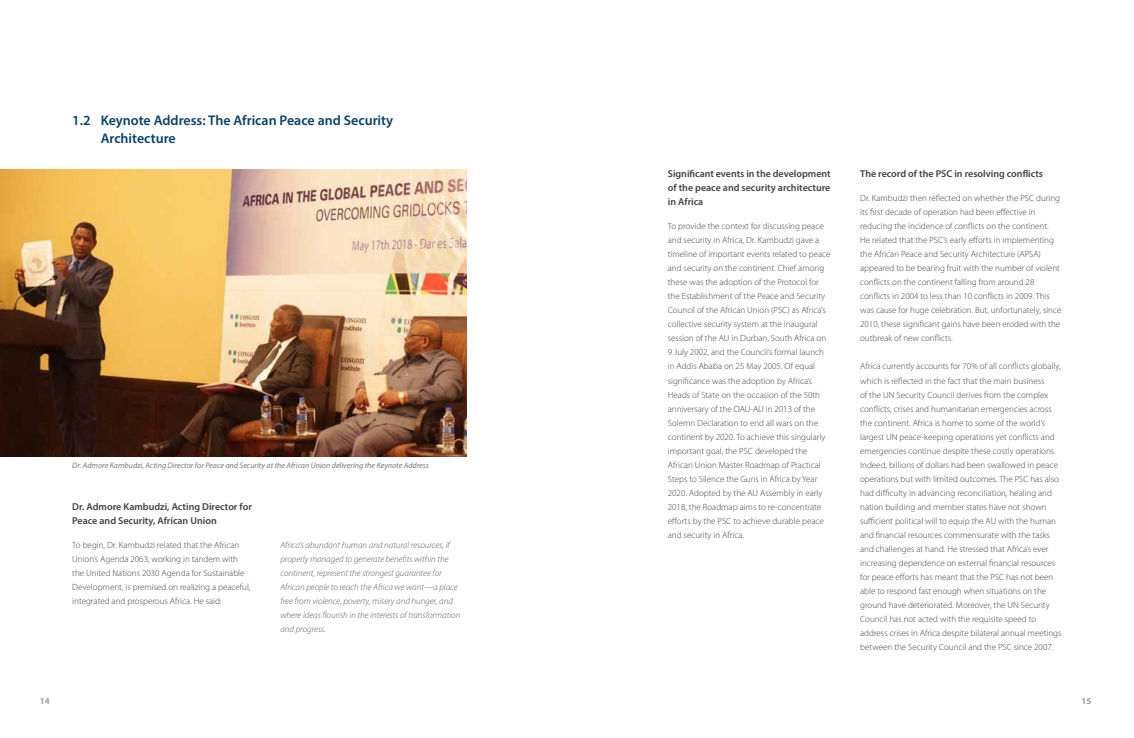
<style>
.page{position:relative;width:1134px;height:738px;background:#fff}
.page>*{position:absolute;margin:0;border:0;box-sizing:border-box;transform-origin:0 0}
.t1{font:600 14px/18px "Myriad Pro";color:#0a4068}
.t2{font:600 10px/14px "Myriad Pro";color:#414042;text-align:justify}
.t3{font:300 9px/14px "Myriad Pro";color:#414042}
.t4{font:italic 300 9px/14px "Myriad Pro";color:#58595b}
.t5{font:700 9px "Myriad Pro";color:#9d9fa2}
.t6{font:italic 8px "Myriad Pro";color:#77787b}
</style>
<div class="page">
<img style="left:0;top:169px;width:466px;height:287px">
<h1 class="t1" style="left:101px;top:110px;width:294px;text-indent:-28px">1.2 Keynote Address: The African Peace and Security<br>Architecture</h1>
<p class="t6" style="left:72px;top:460px;width:358px">Dr. Admore Kambudzi, Acting Director for Peace and Security at the African Union delivering the Keynote Address</p>
<p class="t2" style="left:72px;top:499px;width:181px">Dr. Admore Kambudzi, Acting Director for<br>Peace and Security, African Union</p>
<p class="t3" style="left:72px;top:537px;width:180px">To begin, Dr. Kambudzi related that the African Union’s Agenda 2063, working in tandem with the United Nations 2030 Agenda for Sustainable Development, is premised on realizing a peaceful, integrated and prosperous Africa. He said:</p>
<p class="t4" style="left:280px;top:537px;width:181px">Africa’s abundant human and natural resources, if properly managed to generate benefits within the continent, represent the strongest guarantee for African people to reach the Africa we want—a place free from violence, poverty, misery and hunger, and where ideas flourish in the interests of transformation and progress.</p>
<p class="t2" style="left:668px;top:166px;width:164px">Significant events in the development of the peace and security architecture in Africa</p>
<p class="t3" style="left:668px;top:219px;width:164px">To provide the context for discussing peace and security in Africa, Dr. Kambudzi gave a timeline of important events related to peace and security on the continent. Chief among these was the adoption of the Protocol for the Establishment of the Peace and Security Council of the African Union (PSC) as Africa’s collective security system at the inaugural session of the AU in Durban, South Africa on 9 July 2002, and the Council’s formal launch in Addis Ababa on 25 May 2005. Of equal significance was the adoption by Africa’s Heads of State on the occasion of the 50th anniversary of the OAU-AU in 2013 of the Solemn Declaration to end all wars on the continent by 2020. To achieve this singularly important goal, the PSC developed the African Union Master Roadmap of Practical Steps to Silence the Guns in Africa by Year 2020. Adopted by the AU Assembly in early 2018, the Roadmap aims to re-concentrate efforts by the PSC to achieve durable peace and security in Africa.</p>
<p class="t2" style="left:860px;top:166px;width:184px">The record of the PSC in resolving conflicts</p>
<p class="t3" style="left:860px;top:191px;width:203px">Dr. Kambudzi then reflected on whether the PSC during its first decade of operation had been effective in reducing the incidence of conflicts on the continent.<br>He related that the PSC’s early efforts in implementing the African Peace and Security Architecture (APSA) appeared to be bearing fruit with the number of violent conflicts on the continent falling from around 28 conflicts in 2004 to less than 10 conflicts in 2009. This was cause for huge celebration. But, unfortunately, since 2010, these significant gains have been eroded with the outbreak of new conflicts.</p>
<p class="t3" style="left:860px;top:359px;width:203px">Africa currently accounts for 70% of all conflicts globally, which is reflected in the fact that the main business<br>of the UN Security Council derives from the complex conflicts, crises and humanitarian emergencies across the continent. Africa is home to some of the world’s largest UN peace-keeping operations yet conflicts and emergencies continue despite these costly operations.<br>Indeed, billions of dollars had been swallowed in peace operations but with limited outcomes. The PSC has also had difficulty in advancing reconciliation, healing and nation building and member states have not shown sufficient political will to equip the AU with the human and financial resources commensurate with the tasks and challenges at hand. He stressed that Africa’s ever increasing dependence on external financial resources for peace efforts has meant that the PSC has not been able to respond fast enough when situations on the ground have deteriorated. Moreover, the UN Security Council has not acted with the requisite speed to address crises in Africa despite bilateral annual meetings between the Security Council and the PSC since 2007.</p>
<p class="t5" style="left:40px;top:695px;width:12px">14</p>
<p class="t5" style="left:1081px;top:695px;width:12px">15</p>
</div>
